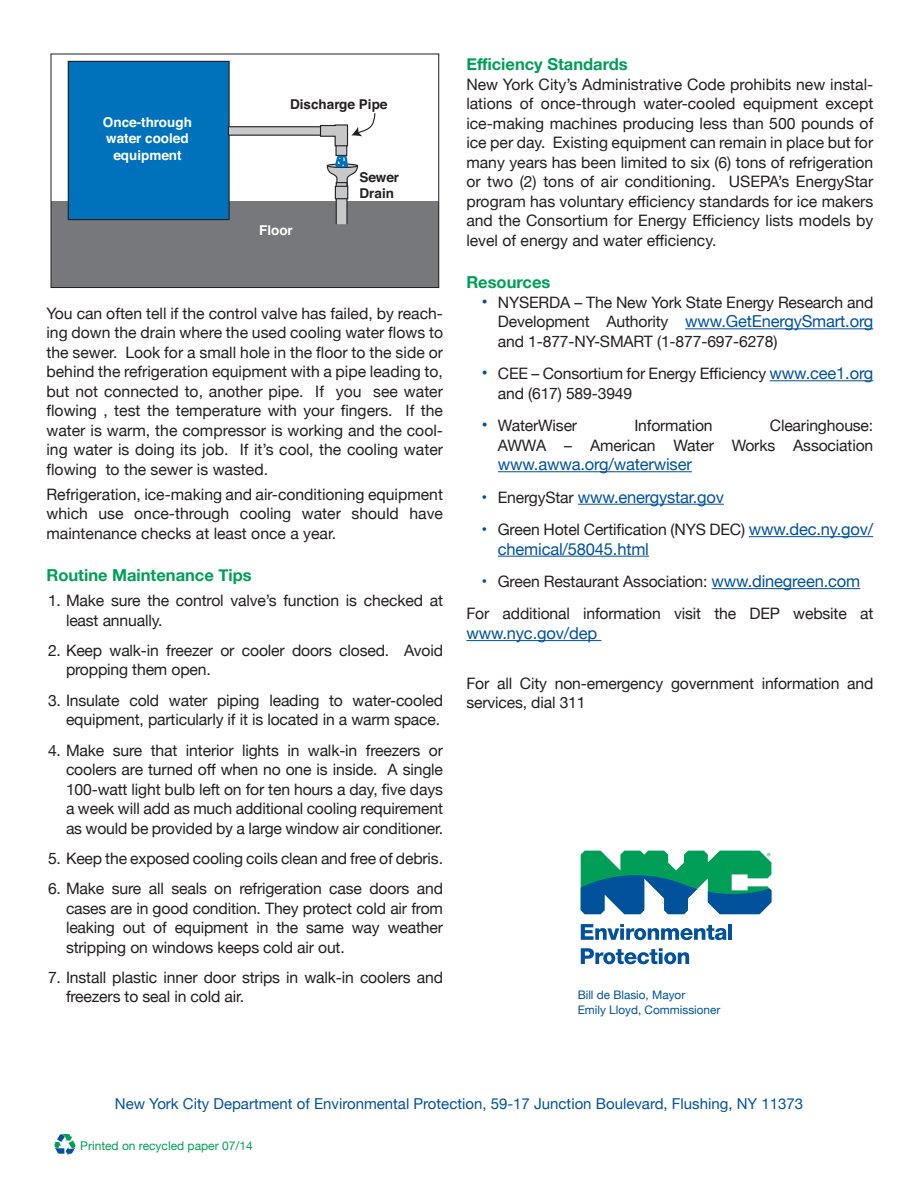
<style>
.page{position:relative;width:918px;height:1188px;background:#fff}
.page>*{position:absolute;margin:0;border:0;box-sizing:border-box;transform-origin:0 0}
.Body_New{font:16.5px "Helvetica Neue";letter-spacing:-.01em;color:#01519b}
.Green_Bold{font:700 16.5px "Helvetica Neue";color:#009e57}
.Body_New-2{font:15.75px/19.5px "Helvetica Neue";letter-spacing:-.01em;color:#231f20;text-align:justify}
.t1{font:15px "Helvetica Neue";color:#01529a}
.t2{font:700 13.5px/16.4px "Helvetica";color:#fff;text-align:center}
.t3{font:700 13.5px/16.4px "Helvetica";color:#231f20}
.Body_New-3{font:12px "Helvetica Neue";color:#009e57}
.t4{font:11.7px "Helvetica Neue";color:#01529a}
.s1{font-size:18px;color:#01519b}
.s2{font-size:15.75px;color:#231f20}
.s3{font-size:16.5px;color:#01519b}
</style>
<div class="page">
<hr style="left:685px;top:328px;width:188px;height:1px;background:#01519b">
<hr style="left:770px;top:380px;width:103px;height:1px;background:#01519b">
<hr style="left:498px;top:471px;width:194px;height:1px;background:#01519b">
<hr style="left:578px;top:504px;width:146px;height:1px;background:#01519b">
<hr style="left:749px;top:536px;width:124px;height:1px;background:#01519b">
<hr style="left:498px;top:556px;width:151px;height:1px;background:#01519b">
<hr style="left:712px;top:588px;width:148px;height:1px;background:#01519b">
<hr style="left:466px;top:640px;width:135px;height:1px;background:#01519b">
<div style="left:51px;top:201px;width:388px;height:87px;background:#76787b"></div>
<div style="left:68px;top:61px;width:161px;height:159px;background:#0072bc"></div>
<div style="left:68px;top:61px;width:162px;height:159px;border:1px solid #231f20"></div>
<div style="left:228px;top:126px;width:99px;height:10px;background:#c7c8ca;border:1px solid #231f20"></div>
<svg style="left:319px;top:113px;width:57px;height:77px"></svg>
<div style="left:336px;top:182px;width:12px;height:43px;background:#c7c8ca;border:1px solid #231f20"></div>
<div style="left:335px;top:186px;width:13px;height:13px;background:#c7c8ca;border:1px solid #231f20"></div>
<div style="left:51px;top:54px;width:388px;height:234px;border:1px solid #231f20"></div>
<svg style="left:54px;top:1134px;width:21px;height:22px"></svg>
<svg style="left:581px;top:924px;width:146px;height:16px"></svg>
<hr style="left:728px;top:924px;width:4px;height:16px;background:#01519b">
<svg style="left:581px;top:948px;width:108px;height:16px"></svg>
<svg style="left:581px;top:851px;width:190px;height:63px"></svg>
<p class="t2" style="left:103px;top:114px;width:90px">Once-through water cooled equipment</p>
<p class="t3" style="left:290px;top:96px;width:99px">Discharge Pipe</p>
<p class="t2" style="left:259px;top:222px;width:35px">Floor</p>
<p class="t3" style="left:360px;top:169px;width:41px">Sewer<br>Drain</p>
<p class="Body_New-2" style="left:46px;top:304px;width:398px">You can often tell if the control valve has failed, by reach&shy;ing down the drain where the used cooling water flows to the sewer. Look for a small hole in the floor to the side or behind the refrigeration equipment with a pipe leading to, but not connected to, another pipe. If you see water flowing , test the temperature with your fingers. If the water is warm, the compressor is working and the cool&shy;ing water is doing its job. If it’s cool, the cooling water flowing to the sewer is wasted.</p>
<p class="Body_New-2" style="left:46px;top:485px;width:398px">Refrigeration, ice-making and air-conditioning equipment which use once-through cooling water should have maintenance checks at least once a year.</p>
<p class="Green_Bold" style="left:46px;top:562px;width:207px">Routine Maintenance Tips</p>
<p class="Body_New-2" style="left:66px;top:592px;width:379px;text-indent:-18px">1. Make sure the control valve’s function is checked at least annually.</p>
<p class="Body_New-2" style="left:66px;top:642px;width:379px;text-indent:-18px">2. Keep walk-in freezer or cooler doors closed. Avoid propping them open.</p>
<p class="Body_New-2" style="left:48px;top:691px;width:397px;text-align:right">3. Insulate cold water piping leading to water-cooled equipment, particularly if it is located in a warm space.</p>
<p class="Body_New-2" style="left:66px;top:741px;width:379px;text-indent:-18px">4. Make sure that interior lights in walk-in freezers or coolers are turned off when no one is inside. A single 100-watt light bulb left on for ten hours a day, five days a week will add as much additional cooling requirement as would be provided by a large window air conditioner.</p>
<p class="Body_New-2" style="left:48px;top:849px;width:397px">5. Keep the exposed cooling coils clean and free of debris.</p>
<p class="Body_New-2" style="left:66px;top:880px;width:379px;text-indent:-18px">6. Make sure all seals on refrigeration case doors and cases are in good condition. They protect cold air from leaking out of equipment in the same way weather stripping on windows keeps cold air out.</p>
<p class="Body_New-2" style="left:66px;top:969px;width:379px;text-indent:-18px">7. Install plastic inner door strips in walk-in coolers and freezers to seal in cold air.</p>
<p class="Green_Bold" style="left:466px;top:51px;width:163px">Efficiency Standards</p>
<p class="Body_New-2" style="left:466px;top:75px;width:409px">New York City’s Administrative Code prohibits new instal&shy;lations of once-through water-cooled equipment except ice-making machines producing less than 500 pounds of ice per day. Existing equipment can remain in place but for many years has been limited to six (6) tons of refrigeration or two (2) tons of air conditioning. USEPA’s EnergyStar program has voluntary efficiency standards for ice makers and the Consortium for Energy Efficiency lists models by level of energy and water efficiency.</p>
<p class="Green_Bold" style="left:466px;top:269px;width:86px">Resources</p>
<p class="Body_New-2" style="left:481px;top:293px;width:393px"><span class="s1">•</span> NYSERDA – The New York State Energy Research and</p>
<p class="Body_New" style="left:498px;top:309px;width:377px"><span class="s2">Development Authority</span> www.GetEnergySmart.org</p>
<p class="Body_New-2" style="left:498px;top:332px;width:281px">and 1-877-NY-SMART (1-877-697-6278)</p>
<p class="Body_New-2" style="left:498px;top:365px;width:377px;text-indent:-17px"><span class="s1">•</span> CEE – Consortium for Energy Efficiency <span class="s3">www.cee1.org </span>and (617) 589-3949</p>
<p class="Body_New-2" style="left:481px;top:417px;width:97px"><span class="s1">•</span> WaterWiser</p>
<p class="Body_New-2" style="left:634px;top:417px;width:80px">Information</p>
<p class="Body_New-2" style="left:498px;top:417px;width:377px;text-align:right">Clearinghouse:<br>AWWA – American Water Works Association</p>
<p class="Body_New" style="left:498px;top:452px;width:196px">www.awwa.org/waterwiser</p>
<p class="Body_New" style="left:481px;top:485px;width:244px">• <span class="s2">EnergyStar</span> www.energystar.gov</p>
<p class="Body_New-2" style="left:481px;top:521px;width:393px"><span class="s3">•</span> Green Hotel Certification (NYS DEC) <span class="s3">www.dec.ny.gov/</span></p>
<p class="Body_New" style="left:498px;top:537px;width:153px">chemical/58045.html</p>
<p class="Body_New-2" style="left:481px;top:573px;width:380px"><span class="s3">•</span> Green Restaurant Association: <span class="s3">www.dinegreen.com</span></p>
<p class="Body_New-2" style="left:466px;top:605px;width:408px">For additional information visit the DEP website at</p>
<p class="Body_New" style="left:466px;top:621px;width:132px">www.nyc.gov/dep</p>
<p class="Body_New-2" style="left:466px;top:674px;width:409px">For all City non-emergency government information and services, dial 311</p>
<p class="t4" style="left:578px;top:987px;width:109px">Bill de Blasio, Mayor</p>
<p class="t4" style="left:578px;top:1001px;width:144px">Emily Lloyd, Commissioner</p>
<p class="t1" style="left:115px;top:1093px;width:690px">New York City Department of Environmental Protection, 59-17 Junction Boulevard, Flushing, NY 11373</p>
<p class="Body_New-3" style="left:80px;top:1137px;width:174px">Printed on recycled paper 07/14</p>
</div>
